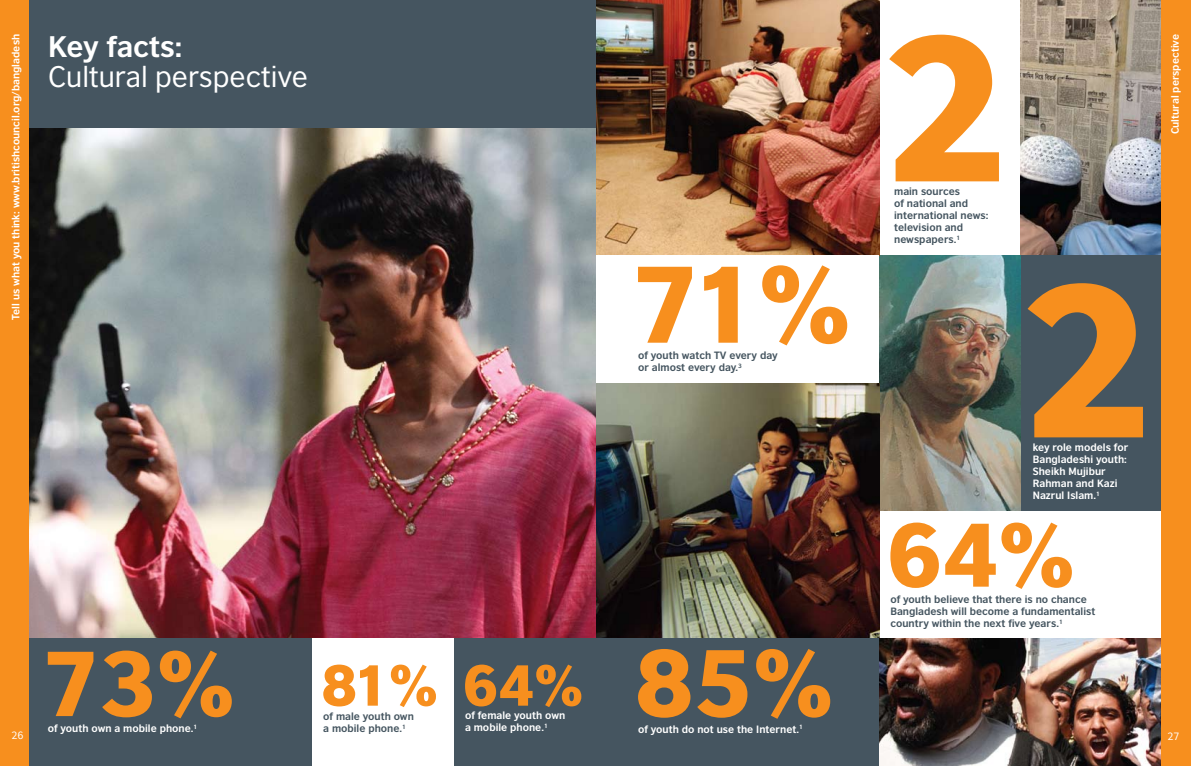
<style>
.page{position:relative;width:1191px;height:766px;background:#fff}
.page>*{position:absolute;margin:0;border:0;box-sizing:border-box;transform-origin:0 0}
.t1{font:28px "British Council Sans";color:#fff}
.t2{font:700 28px "British Council Sans";color:#fff}
.t3{font:700 10px/12px "British Council Sans";color:#455560}
.t4{font:700 10px/12px "British Council Sans";color:#fff}
.t5{font:10px "British Council Sans";color:#fff}
</style>
<div class="page">
<img style="left:1020px;top:0;width:142px;height:255px">
<img style="left:879px;top:255px;width:141px;height:255px">
<div style="left:1020px;top:255px;width:142px;height:255px;background:#455560"></div>
<img style="left:879px;top:638px;width:283px;height:127px">
<img style="left:595px;top:383px;width:284px;height:255px">
<img style="left:595px;top:0;width:284px;height:255px">
<div style="left:595px;top:638px;width:284px;height:127px;background:#455560"></div>
<img style="left:28px;top:128px;width:567px;height:510px">
<div style="left:28px;top:0;width:567px;height:128px;background:#455560"></div>
<div style="left:28px;top:638px;width:284px;height:127px;background:#455560"></div>
<div style="left:454px;top:638px;width:141px;height:127px;background:#455560"></div>
<div style="left:0;top:0;width:28px;height:765px;background:#f78f1e"></div>
<div style="left:1162px;top:0;width:29px;height:765px;background:#f78f1e"></div>
<svg style="left:48px;top:650px;width:184px;height:68px"></svg>
<svg style="left:890px;top:522px;width:181px;height:66px"></svg>
<svg style="left:638px;top:649px;width:192px;height:69px"></svg>
<svg style="left:323px;top:664px;width:113px;height:43px"></svg>
<svg style="left:465px;top:664px;width:116px;height:43px"></svg>
<svg style="left:638px;top:265px;width:209px;height:80px"></svg>
<svg style="left:889px;top:35px;width:110px;height:146px"></svg>
<svg style="left:1027px;top:283px;width:116px;height:154px"></svg>
<p class="t4" style="left:10px;top:320px;width:287px;rotate:-90deg">Tell us what you think: www.britishcouncil.org/bangladesh</p>
<h1 class="t2" style="left:48px;top:29px;width:136px">Key facts:</h1>
<h1 class="t1" style="left:48px;top:60px;width:261px">Cultural perspective</h1>
<p class="t3" style="left:638px;top:349px;width:141px">of youth watch TV every day or almost every day.<sup>3</sup></p>
<p class="t5" style="left:11px;top:729px;width:14px">26</p>
<p class="t4" style="left:48px;top:722px;width:151px">of youth own a mobile phone.<sup>1</sup></p>
<p class="t3" style="left:323px;top:710px;width:92px">of male youth own a mobile phone.<sup>1</sup></p>
<p class="t4" style="left:465px;top:709px;width:102px">of female youth own a mobile phone.<sup>1</sup></p>
<p class="t4" style="left:638px;top:722px;width:166px">of youth do not use the I nternet.<sup>1</sup></p>
<p class="t3" style="left:894px;top:185px;width:96px">main sources<br>of national and international news: television and newspapers.<sup>1</sup></p>
<p class="t4" style="left:1168px;top:134px;width:102px;rotate:-90deg">Cultural perspective</p>
<p class="t4" style="left:1032px;top:441px;width:97px">key role models for<br>Bangladeshi youth:<br>Sheikh Mujibur<br>Rahman and Kazi<br>Nazrul Islam.<sup>1</sup></p>
<p class="t3" style="left:890px;top:592px;width:206px">of youth believe that there is no chance<br>Bangladesh will become a fundamentalist country within the next five years.<sup>1</sup></p>
<p class="t5" style="left:1167px;top:730px;width:14px">27</p>
</div>
